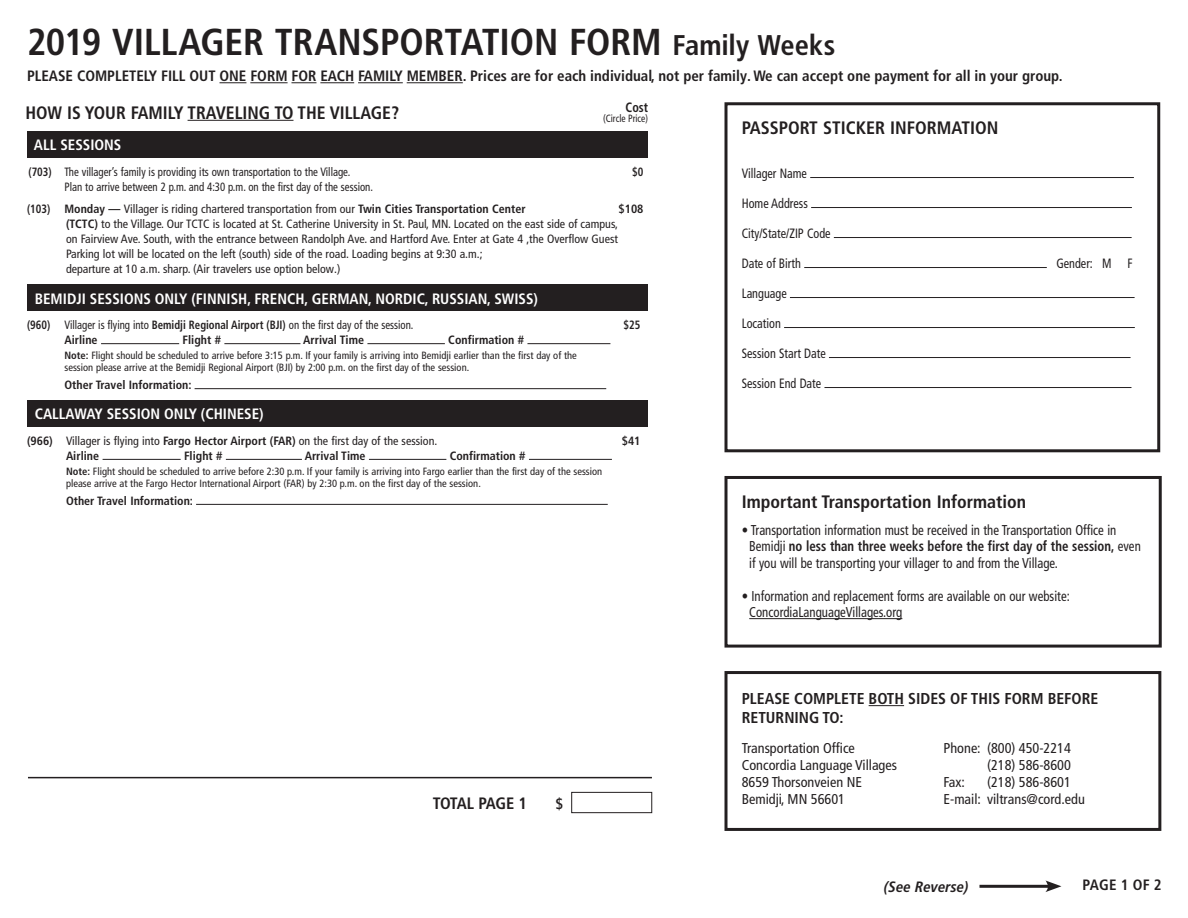
<style>
.page{position:relative;width:1188px;height:918px;background:#fff}
.page>*{position:absolute;margin:0;border:0;box-sizing:border-box;transform-origin:0 0}
.t1{font:700 condensed 37.5px "Frutiger LT Pro";letter-spacing:-.005em;color:#231f20}
.t2{font:700 condensed 18px "Frutiger LT Pro";color:#231f20}
.t3{font:700 condensed 16.5px "Frutiger LT Pro";letter-spacing:-.045em;color:#231f20}
.t4{font:700 condensed 15.75px "Frutiger LT Pro";color:#231f20}
.t5{font:700 condensed 15px "Frutiger LT Pro";color:#231f20}
.t6{font:700 condensed 15px "Frutiger LT Pro";color:#fff}
.t7{font:italic 700 condensed 15px "Frutiger LT Pro";color:#231f20}
.t8{font:condensed 14.25px/16.5px "Frutiger LT Pro";color:#231f20;scale:.9 1}
.t9{font:condensed 14.25px "Frutiger LT Pro";color:#231f20}
.t10{font:condensed 13.5px "Frutiger LT Pro";color:#231f20;scale:.9 1}
.t11{font:700 condensed 13.5px "Frutiger LT Pro";color:#231f20;scale:.9 1}
.t12{font:condensed 12px/15px "Frutiger LT Pro";color:#231f20}
.t13{font:condensed 12px "Frutiger LT Pro";color:#231f20;scale:.9 1}
.t14{font:700 condensed 12px "Frutiger LT Pro";color:#231f20}
.t15{font:700 condensed 12px "Frutiger LT Pro";color:#231f20;scale:.9 1}
.t16{font:condensed 10.5px/12px "Frutiger LT Pro";color:#231f20}
.t17{font:condensed 10.5px "Frutiger LT Pro";color:#231f20;scale:.9 1}
.s1{font-size:28.5px}
.s2{font-weight:700}
</style>
<div class="page">
<div style="left:27px;top:131px;width:621px;height:27px;background:#231f20"></div>
<div style="left:27px;top:285px;width:621px;height:26px;background:#231f20"></div>
<hr style="left:101px;top:343px;width:78px;height:1px;background:#231f20">
<hr style="left:224px;top:343px;width:76px;height:1px;background:#231f20">
<hr style="left:367px;top:343px;width:78px;height:1px;background:#231f20">
<hr style="left:527px;top:343px;width:83px;height:1px;background:#231f20">
<hr style="left:195px;top:388px;width:411px;height:1px;background:#231f20">
<div style="left:27px;top:400px;width:621px;height:27px;background:#231f20"></div>
<hr style="left:103px;top:459px;width:78px;height:1px;background:#231f20">
<hr style="left:226px;top:459px;width:76px;height:1px;background:#231f20">
<hr style="left:369px;top:459px;width:77px;height:1px;background:#231f20">
<hr style="left:529px;top:459px;width:83px;height:1px;background:#231f20">
<hr style="left:196px;top:504px;width:412px;height:1px;background:#231f20">
<svg style="left:220px;top:82px;width:26px;height:1px"></svg>
<hr style="left:250px;top:82px;width:38px;height:1px;background:#231f20">
<svg style="left:291px;top:82px;width:25px;height:1px"></svg>
<hr style="left:320px;top:82px;width:34px;height:1px;background:#231f20">
<hr style="left:358px;top:82px;width:45px;height:1px;background:#231f20">
<hr style="left:407px;top:82px;width:56px;height:1px;background:#231f20">
<hr style="left:749px;top:618px;width:153px;height:1px;background:#231f20">
<div style="left:572px;top:792px;width:80px;height:21px;border:1px solid #231f20"></div>
<hr style="left:979px;top:885px;width:72px;height:3px;background:#231f20">
<svg style="left:1045px;top:880px;width:16px;height:12px"></svg>
<hr style="left:188px;top:120px;width:106px;height:1px;background:#231f20">
<hr style="left:28px;top:777px;width:624px;height:1px;background:#231f20">
<hr style="left:810px;top:177px;width:324px;height:1px;background:#231f20">
<hr style="left:811px;top:207px;width:321px;height:1px;background:#231f20">
<hr style="left:834px;top:237px;width:298px;height:1px;background:#231f20">
<hr style="left:804px;top:267px;width:243px;height:1px;background:#231f20">
<hr style="left:790px;top:297px;width:345px;height:1px;background:#231f20">
<hr style="left:784px;top:327px;width:351px;height:1px;background:#231f20">
<hr style="left:829px;top:357px;width:302px;height:1px;background:#231f20">
<hr style="left:824px;top:387px;width:307px;height:1px;background:#231f20">
<div style="left:724px;top:102px;width:436px;height:350px;border:3px solid #231f20"></div>
<div style="left:724px;top:476px;width:438px;height:172px;border:3px solid #231f20"></div>
<hr style="left:869px;top:705px;width:35px;height:1px;background:#231f20">
<div style="left:724px;top:671px;width:437px;height:160px;border:3px solid #231f20"></div>
<p class="t1" style="left:27px;top:20px;width:810px">2019 VILLAGER TRANSPORTATION FORM <span class="s1">Family Weeks</span></p>
<p class="t5" style="left:27px;top:67px;width:1037px">PLEASE COMPLETELY FILL OUT ONE FORM FOR EACH FAMILY MEMBER. Prices are for each individual, not per family. We can accept one payment for all in your group.</p>
<p class="t2" style="left:26px;top:102px;width:375px">HOW IS YOUR FAMILY TRAVELING TO THE VILLAGE?</p>
<p class="t11" style="left:626px;top:100px;width:27px">Cost</p>
<p class="t17" style="left:603px;top:112px;width:52px">(Circle Price)</p>
<p class="t6" style="left:34px;top:136px;width:89px">ALL SESSIONS</p>
<p class="t13" style="left:28px;top:164px;width:359px"><span class="s2">(703)</span> The villager’s family is providing its own transportation to the Village.</p>
<p class="t15" style="left:632px;top:164px;width:14px">$0</p>
<p class="t13" style="left:64px;top:179px;width:344px">Plan to arrive between 2 p.m. and 4:30 p.m. on the first day of the session.</p>
<p class="t12" style="left:27px;top:201px;width:500px"><span class="s2">(103) Monday —</span> Villager is riding chartered transportation from our <span class="s2">Twin Cities Transportation Center</span></p>
<p class="t14" style="left:619px;top:202px;width:26px">$108</p>
<p class="t12" style="left:66px;top:216px;width:554px"><span class="s2">(TCTC)</span> to the Village. Our TCTC is located at St. Catherine University in St. Paul, MN. Located on the east side of campus, on Fairview Ave. South, with the entrance between Randolph Ave. and Hartford Ave. Enter at Gate 4 ,the Overflow Guest Parking lot will be located on the left (south) side of the road. Loading begins at 9:30 a.m.;<br>departure at 10 a.m. sharp. (Air travelers use option below.)</p>
<p class="t6" style="left:35px;top:289px;width:505px">BEMIDJI SESSIONS ONLY (FINNISH, FRENCH, GERMAN, NORDIC, RUSSIAN, SWISS)</p>
<p class="t13" style="left:27px;top:318px;width:431px"><span class="s2">(960)</span> Villager is flying into <span class="s2">Bemidji Regional Airport (BJI)</span> on the first day of the session.</p>
<p class="t15" style="left:624px;top:318px;width:20px">$25</p>
<p class="t14" style="left:64px;top:333px;width:35px">Airline</p>
<p class="t14" style="left:183px;top:333px;width:40px">Flight #</p>
<p class="t14" style="left:303px;top:333px;width:62px">Arrival Time</p>
<p class="t14" style="left:448px;top:333px;width:77px">Confirmation #</p>
<p class="t16" style="left:64px;top:349px;width:514px"><span class="s2">Note:</span> Flight should be scheduled to arrive before 3:15 p.m. If your family is arriving into Bemidji earlier than the first day of the session please arrive at the Bemidji Regional Airport (BJI) by 2:00 p.m. on the first day of the session.</p>
<p class="t14" style="left:64px;top:378px;width:129px">Other Travel Information:</p>
<p class="t6" style="left:35px;top:405px;width:230px">CALLAWAY SESSION ONLY (CHINESE)</p>
<p class="t12" style="left:27px;top:433px;width:412px"><span class="s2">(966)</span> Villager is flying into <span class="s2">Fargo Hector Airport (FAR)</span> on the first day of the session.</p>
<p class="t14" style="left:622px;top:433px;width:20px">$41</p>
<p class="t14" style="left:66px;top:448px;width:35px">Airline</p>
<p class="t14" style="left:184px;top:448px;width:40px">Flight #</p>
<p class="t14" style="left:305px;top:448px;width:62px">Arrival Time</p>
<p class="t14" style="left:450px;top:448px;width:77px">Confirmation #</p>
<p class="t16" style="left:66px;top:465px;width:538px"><span class="s2">Note:</span> Flight should be scheduled to arrive before 2:30 p.m. If your family is arriving into Fargo earlier than the first day of the session please arrive at the Fargo Hector International Airport (FAR) by 2:30 p.m. on the first day of the session.</p>
<p class="t14" style="left:66px;top:493px;width:129px">Other Travel Information:</p>
<p class="t3" style="left:433px;top:793px;width:96px">TOTAL PAGE 1</p>
<p class="t5" style="left:556px;top:795px;width:9px">$</p>
<p class="t2" style="left:742px;top:117px;width:258px">PASSPORT STICKER INFORMATION</p>
<p class="t10" style="left:742px;top:165px;width:74px">Villager Name</p>
<p class="t10" style="left:742px;top:195px;width:75px">Home Address</p>
<p class="t10" style="left:742px;top:225px;width:100px">City/State/ZIP Code</p>
<p class="t10" style="left:742px;top:255px;width:67px">Date of Birth</p>
<p class="t10" style="left:1056px;top:255px;width:86px">Gender: M F</p>
<p class="t10" style="left:742px;top:285px;width:51px">Language</p>
<p class="t10" style="left:742px;top:315px;width:45px">Location</p>
<p class="t10" style="left:742px;top:345px;width:95px">Session Start Date</p>
<p class="t10" style="left:742px;top:375px;width:90px">Session End Date</p>
<p class="t2" style="left:742px;top:491px;width:286px">Important Transportation Information</p>
<p class="t8" style="left:749px;top:522px;width:437px;text-indent:-8px">• Transportation information must be received in the Transportation Office in<br>Bemidji <span class="s2">no less than three weeks before the first day of the session,</span> even if you will be transporting your villager to and from the Village.</p>
<p class="t8" style="left:749px;top:588px;width:358px;text-indent:-8px">• Information and replacement forms are available on our website:<br>ConcordiaLanguageVillages.org</p>
<p class="t4" style="left:742px;top:689px;width:358px">PLEASE COMPLETE BOTH SIDES OF THIS FORM BEFORE</p>
<p class="t4" style="left:742px;top:709px;width:103px">RETURNING TO:</p>
<p class="t9" style="left:742px;top:739px;width:115px">Transportation Office</p>
<p class="t9" style="left:742px;top:757px;width:157px">Concordia Language Villages</p>
<p class="t9" style="left:742px;top:774px;width:122px">8659 Thorsonveien NE</p>
<p class="t9" style="left:742px;top:791px;width:105px">Bemidji, MN 56601</p>
<p class="t9" style="left:944px;top:739px;width:129px">Phone: (800) 450-2214</p>
<p class="t9" style="left:987px;top:757px;width:85px">(218) 586-8600</p>
<p class="t9" style="left:944px;top:774px;width:23px">Fax:</p>
<p class="t9" style="left:987px;top:774px;width:85px">(218) 586-8601</p>
<p class="t9" style="left:944px;top:791px;width:143px">E-mail: viltrans@cord.edu</p>
<p class="t7" style="left:884px;top:878px;width:86px">(See Reverse)</p>
<p class="t5" style="left:1082px;top:876px;width:81px">PAGE 1 OF 2</p>
</div>
